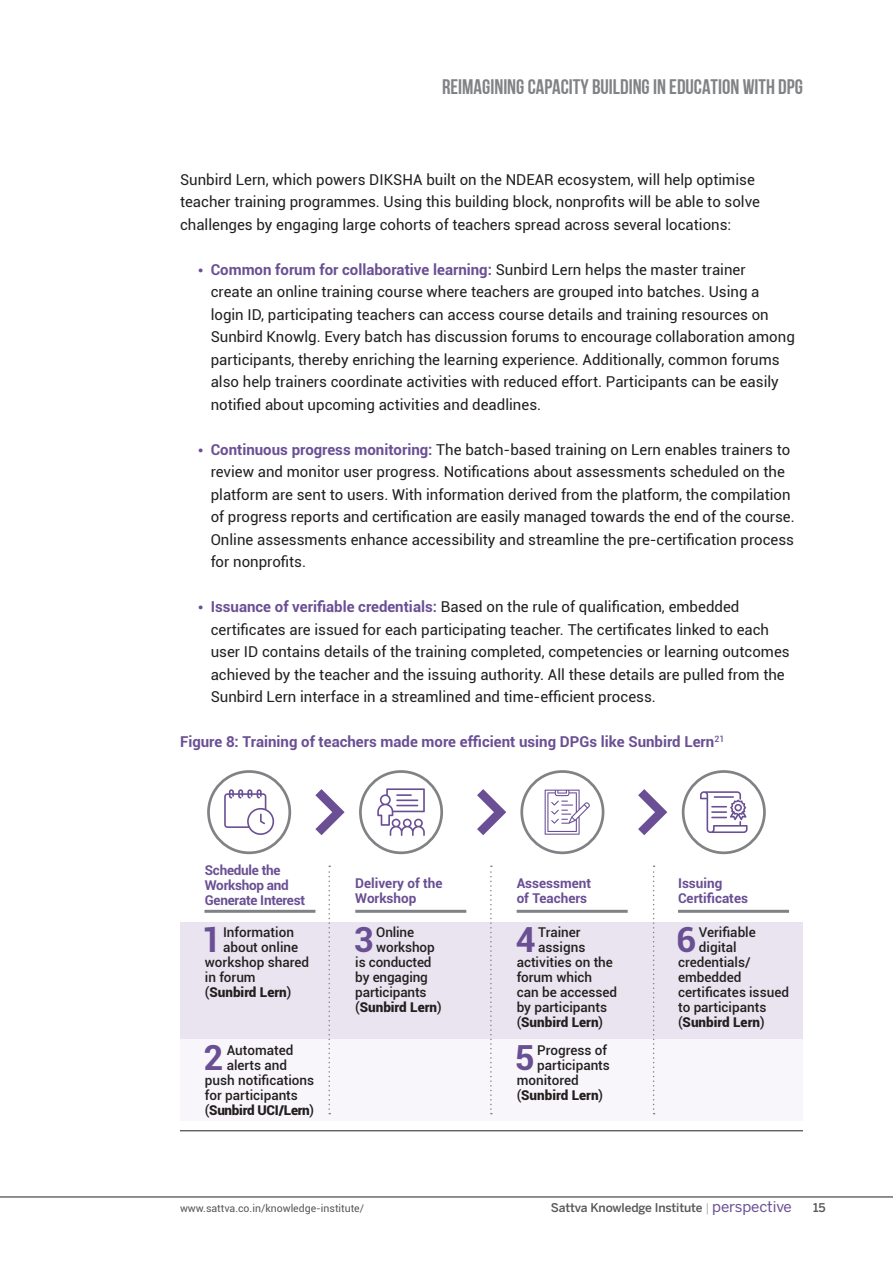
<style>
.page{position:relative;width:893px;height:1263px;background:#fff}
.page>*{position:absolute;margin:0;border:0;box-sizing:border-box;transform-origin:0 0}
.Body_Text{font:700 34.65px "Roboto";color:#6a4f94}
.t1{font:21px "Bebas Neue Cyrillic";color:#808285}
.Body_Text-2{font:15px/22.5px "Roboto";color:#231f20}
.Body_Text-3{font:700 15px "Roboto";color:#6a4f94}
.Body_Text-4{font:500 13.5px "Roboto";color:#231f20}
.Body_Text-5{font:900 13.5px "Roboto";color:#231f20}
.Body_Text-6{font:700 13.5px/15px "Roboto";color:#6a4f94}
.Body_Text-7{font:700 13.5px/15px "Roboto";letter-spacing:-.02em;color:#6a4f94}
.Body_Text-8{font:900 13.5px "Roboto";letter-spacing:-.02em;color:#231f20}
.t2{font:500 12px "Benton Sans";letter-spacing:-.01em;color:#57585a}
.t3{font:10.5px "Roboto";color:#57585a}
.s1{font-family:"Graphik";font-weight:500;color:#6a4f94}
.s2{font-weight:700;color:#6a4f94}
.s3{font-weight:500}
.s4{font-weight:300;color:#808285}
.s5{font-weight:400;font-size:15px;color:#6b4f94}
</style>
<div class="page">
<hr style="left:0;top:1197px;width:893px;height:1px;background:#231f20">
<div style="left:180px;top:922px;width:623px;height:117px;background:#e9e4ef"></div>
<div style="left:180px;top:1039px;width:623px;height:82px;background:#f8f6fa"></div>
<hr style="left:180px;top:1130px;width:623px;height:1px;background:#231f20">
<svg style="left:545px;top:790px;width:45px;height:45px"></svg>
<div style="left:520px;top:770px;width:84px;height:84px;border:3px solid #808285;border-radius:50%"></div>
<svg style="left:377px;top:788px;width:48px;height:48px"></svg>
<div style="left:359px;top:770px;width:84px;height:84px;border:3px solid #808285;border-radius:50%"></div>
<svg style="left:224px;top:789px;width:50px;height:46px"></svg>
<div style="left:207px;top:770px;width:84px;height:84px;border:3px solid #808285;border-radius:50%"></div>
<svg style="left:700px;top:791px;width:47px;height:42px"></svg>
<div style="left:682px;top:770px;width:84px;height:84px;border:3px solid #808285;border-radius:50%"></div>
<svg style="left:315px;top:789px;width:30px;height:46px"></svg>
<svg style="left:477px;top:789px;width:29px;height:46px"></svg>
<svg style="left:638px;top:789px;width:29px;height:46px"></svg>
<hr style="left:204px;top:910px;width:111px;height:3px;background:#808285">
<svg style="left:328px;top:865px;width:2px;height:249px"></svg>
<svg style="left:490px;top:865px;width:2px;height:249px"></svg>
<svg style="left:653px;top:865px;width:2px;height:249px"></svg>
<hr style="left:355px;top:910px;width:111px;height:3px;background:#808285">
<hr style="left:517px;top:910px;width:111px;height:3px;background:#808285">
<hr style="left:678px;top:910px;width:111px;height:3px;background:#808285">
<h2 class="t1" style="left:442px;top:75px;width:362px">REIMAGINING CAPACITY BUILDING IN EDUCATION WITH DPG</h2>
<p class="Body_Text-2" style="left:180px;top:167px;width:581px">Sunbird Lern, which powers DIKSHA built on the NDEAR ecosystem, will help optimise teacher training programmes. Using this building block, nonprofits will be able to solve challenges by engaging large cohorts of teachers spread across several locations:</p>
<p class="Body_Text-2" style="left:211px;top:257px;width:586px;text-indent:-13px"><span class="s1">•</span> <span class="s2">Common forum for collaborative learning:</span> Sunbird Lern helps the master trainer<br>create an online training course where teachers are grouped into batches. Using a login ID, participating teachers can access course details and training resources on Sunbird Knowlg. Every batch has discussion forums to encourage collaboration among participants, thereby enriching the learning experience. Additionally, common forums also help trainers coordinate activities with reduced effort. Participants can be easily notified about upcoming activities and deadlines.</p>
<p class="Body_Text-2" style="left:211px;top:437px;width:586px;text-indent:-13px"><span class="s1">•</span> <span class="s2">Continuous progress monitoring:</span> The batch-based training on Lern enables trainers to review and monitor user progress. Notifications about assessments scheduled on the platform are sent to users. With information derived from the platform, the compilation of progress reports and certification are easily managed towards the end of the course.<br>Online assessments enhance accessibility and streamline the pre-certification process for nonprofits.</p>
<p class="Body_Text-2" style="left:211px;top:595px;width:580px;text-indent:-13px"><span class="s1">•</span> <span class="s2">Issuance of verifiable credentials:</span> Based on the rule of qualification, embedded certificates are issued for each participating teacher. The certificates linked to each user ID contains details of the training completed, competencies or learning outcomes achieved by the teacher and the issuing authority. All these details are pulled from the Sunbird Lern interface in a streamlined and time-efficient process.</p>
<p class="Body_Text-3" style="left:180px;top:731px;width:546px">Figure 8: Training of teachers made more efficient using DPGs like Sunbird Lern<sup>21</sup></p>
<p class="Body_Text-7" style="left:205px;top:862px;width:102px">Schedule the<br>Workshop and<br>Generate Interest</p>
<p class="Body_Text" style="left:201px;top:916px;width:21px">1</p>
<p class="Body_Text-4" style="left:223px;top:923px;width:72px">Information</p>
<p class="Body_Text-4" style="left:223px;top:938px;width:77px">about online</p>
<p class="Body_Text-4" style="left:205px;top:953px;width:106px">workshop shared</p>
<p class="Body_Text-4" style="left:205px;top:968px;width:52px">in forum</p>
<p class="Body_Text-5" style="left:205px;top:983px;width:88px"><span class="s3">(</span>Sunbird Lern<span class="s3">)</span></p>
<p class="Body_Text" style="left:203px;top:1033px;width:21px">2</p>
<p class="Body_Text-4" style="left:227px;top:1041px;width:68px">Automated</p>
<p class="Body_Text-4" style="left:227px;top:1056px;width:62px">alerts and</p>
<p class="Body_Text-4" style="left:205px;top:1071px;width:111px">push notifications</p>
<p class="Body_Text-4" style="left:205px;top:1086px;width:95px">for participants</p>
<p class="Body_Text-8" style="left:205px;top:1100px;width:111px"><span class="s3">(</span>Sunbird UCI/Lern<span class="s3">)</span></p>
<p class="Body_Text-6" style="left:355px;top:876px;width:89px">Delivery of the<br>Workshop</p>
<p class="Body_Text" style="left:354px;top:916px;width:21px">3</p>
<p class="Body_Text-4" style="left:376px;top:923px;width:39px">Online</p>
<p class="Body_Text-4" style="left:376px;top:938px;width:60px">workshop</p>
<p class="Body_Text-4" style="left:355px;top:953px;width:78px">is conducted</p>
<p class="Body_Text-4" style="left:355px;top:968px;width:74px">by engaging</p>
<p class="Body_Text-4" style="left:355px;top:983px;width:73px">participants</p>
<p class="Body_Text-5" style="left:355px;top:998px;width:88px"><span class="s3">(</span>Sunbird Lern<span class="s3">)</span></p>
<p class="t3" style="left:180px;top:1201px;width:186px">www.sattva.co.in/knowledge-institute/</p>
<p class="Body_Text-6" style="left:517px;top:876px;width:76px">Assessment of Teachers</p>
<p class="Body_Text-6" style="left:678px;top:876px;width:71px">Issuing<br>Certificates</p>
<p class="Body_Text" style="left:516px;top:916px;width:21px">4</p>
<p class="Body_Text-4" style="left:538px;top:923px;width:44px">Trainer</p>
<p class="Body_Text-4" style="left:538px;top:938px;width:49px">assigns</p>
<p class="Body_Text-4" style="left:517px;top:953px;width:98px">activities on the</p>
<p class="Body_Text-4" style="left:517px;top:968px;width:77px">forum which</p>
<p class="Body_Text-4" style="left:517px;top:983px;width:102px">can be accessed</p>
<p class="Body_Text-4" style="left:517px;top:998px;width:92px">by participants</p>
<p class="Body_Text-5" style="left:517px;top:1013px;width:88px"><span class="s3">(</span>Sunbird Lern<span class="s3">)</span></p>
<p class="Body_Text" style="left:515px;top:1033px;width:21px">5</p>
<p class="Body_Text-4" style="left:537px;top:1041px;width:71px">Progress of</p>
<p class="Body_Text-4" style="left:537px;top:1056px;width:74px">participants</p>
<p class="Body_Text-4" style="left:517px;top:1071px;width:64px">monitored</p>
<p class="Body_Text-5" style="left:517px;top:1085px;width:88px"><span class="s3">(</span>Sunbird Lern<span class="s3">)</span></p>
<p class="Body_Text" style="left:676px;top:916px;width:21px">6</p>
<p class="Body_Text-4" style="left:699px;top:923px;width:58px">Verifiable</p>
<p class="Body_Text-4" style="left:699px;top:938px;width:39px">digital</p>
<p class="Body_Text-4" style="left:678px;top:953px;width:74px">credentials/</p>
<p class="Body_Text-4" style="left:678px;top:968px;width:65px">embedded</p>
<p class="Body_Text-4" style="left:678px;top:983px;width:112px">certificates issued</p>
<p class="Body_Text-4" style="left:678px;top:998px;width:90px">to participants</p>
<p class="Body_Text-5" style="left:678px;top:1013px;width:88px"><span class="s3">(</span>Sunbird Lern<span class="s3">)</span></p>
<p class="t2" style="left:551px;top:1200px;width:242px">Sattva Knowledge Institute <span class="s4">|</span> <span class="s5">perspective</span></p>
<p class="t2" style="left:813px;top:1200px;width:14px">15</p>
</div>
